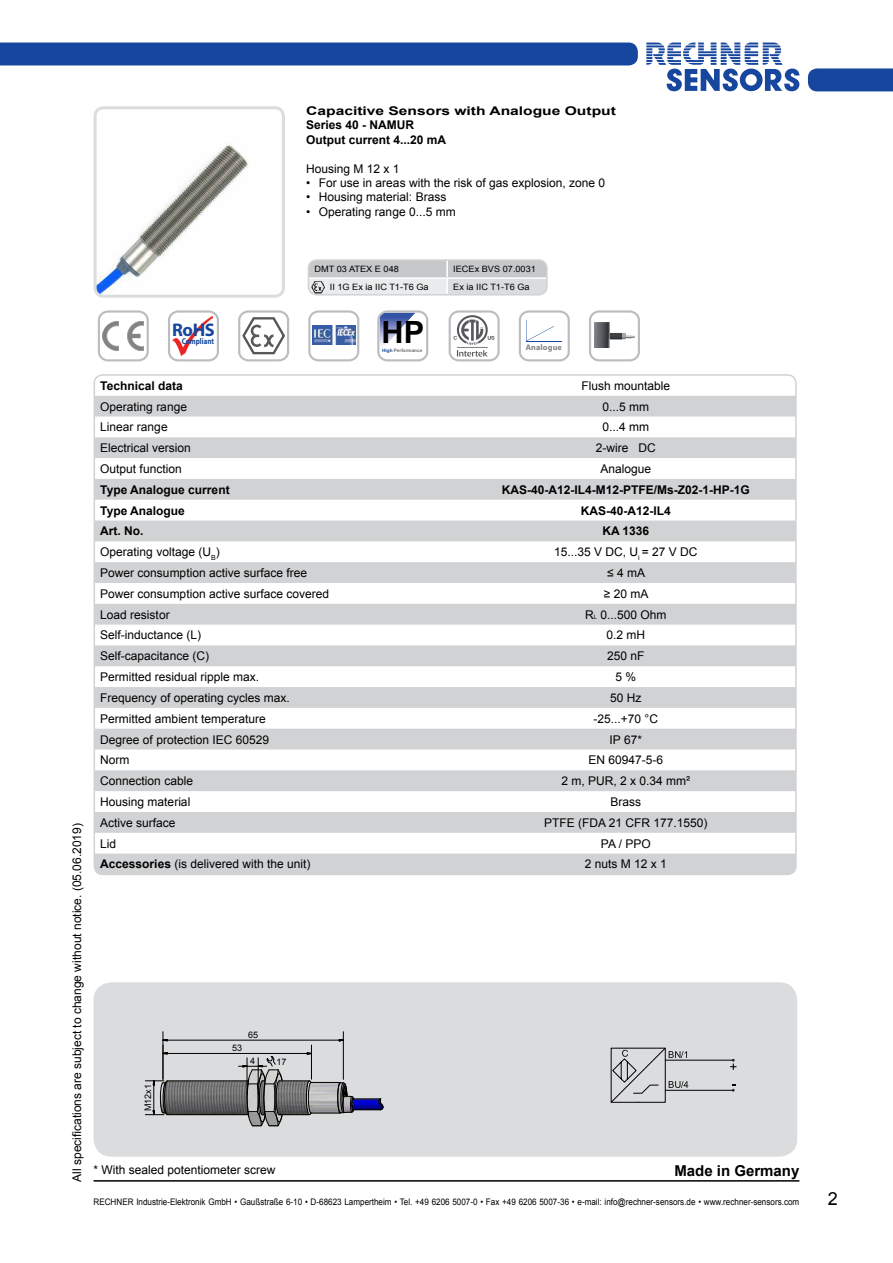
<style>
.page{position:relative;width:893px;height:1263px;background:#fff}
.page>*{position:absolute;margin:0;border:0;box-sizing:border-box;transform-origin:0 0}
.t1{font:700 30.75px "Arial";color:#000}
.t2{font:700 18.3px "Myriad Pro";color:#16469d}
.t3{font:18px "Arial";color:#000}
.t4{font:700 15px "Arial";color:#000}
.t5{font:12px "Arial";color:#000}
.t6{font:700 12px "Arial";color:#000}
.t7{font:700 12px/14.4px "Arial";color:#000;scale:1.3 1}
.t8{font:9px "Arial";color:#000;scale:.9 1}
.t9{font:9px "Arial";color:#000}
.t10{font:8.7px "Arial";color:#000;scale:1.05 1}
.t11{font:700 8.4px "Myriad Pro";color:#16469d;scale:.82 1}
.t12{font:700 8.1px "Myriad Pro";letter-spacing:.02em;color:#808284}
.t13{font:700 4.65px "Arial";color:#6d6e70}
.s1{color:#16469d}
.s2{font-size:6px}
.s3{font-weight:700}
</style>
<div class="page">
<svg style="left:646px;top:43px;width:153px;height:48px"></svg>
<div style="left:808px;top:68px;width:85px;height:23px;background:#16469d"></div>
<hr style="left:94px;top:1180px;width:705px;height:1px;background:#000">
<div style="left:0;top:43px;width:638px;height:22px;background:#16469d"></div>
<div style="left:94px;top:982px;width:703px;height:175px;background:#dbdcde;border-radius:18px"></div>
<svg style="left:730px;top:1059px;width:6px;height:11px"></svg>
<hr style="left:665px;top:1090px;width:68px;height:1px;background:#000">
<hr style="left:665px;top:1060px;width:68px;height:1px;background:#000">
<svg style="left:610px;top:1047px;width:78px;height:56px"></svg>
<svg style="left:308px;top:262px;width:237px;height:31px;background:#d6d7d9"></svg>
<div style="left:308px;top:259px;width:240px;height:37px;border:2px solid #d1d2d4;border-radius:9px"></div>
<img style="left:310px;top:281px;width:15px;height:13px">
<div style="left:98px;top:310px;width:51px;height:51px;border:2px solid #bbbdc0;border-radius:9px"></div>
<svg style="left:102px;top:321px;width:42px;height:30px"></svg>
<div style="left:168px;top:310px;width:51px;height:51px;border:2px solid #bbbdc0;border-radius:9px"></div>
<img style="left:173px;top:316px;width:40px;height:40px">
<svg style="left:519px;top:310px;width:51px;height:51px"></svg>
<div style="left:526px;top:344px;width:36px;height:8px;background:#fff"></div>
<div style="left:449px;top:310px;width:51px;height:51px;border:2px solid #bbbdc0;border-radius:9px"></div>
<svg style="left:453px;top:315px;width:41px;height:42px"></svg>
<div style="left:308px;top:310px;width:51px;height:51px;border:2px solid #bbbdc0;border-radius:9px"></div>
<img style="left:312px;top:325px;width:43px;height:20px">
<div style="left:238px;top:310px;width:51px;height:51px;border:2px solid #bbbdc0;border-radius:9px"></div>
<svg style="left:242px;top:317px;width:43px;height:37px"></svg>
<div style="left:589px;top:310px;width:51px;height:51px;border:2px solid #bbbdc0;border-radius:9px"></div>
<img style="left:594px;top:323px;width:41px;height:24px">
<svg style="left:377px;top:310px;width:51px;height:51px"></svg>
<img style="left:162px;top:1070px;width:182px;height:46px">
<hr style="left:279px;top:1114px;width:30px;height:1px;background:#000">
<hr style="left:167px;top:1114px;width:81px;height:1px;background:#000">
<hr style="left:279px;top:1080px;width:30px;height:1px;background:#000">
<hr style="left:167px;top:1080px;width:81px;height:1px;background:#000">
<svg style="left:306px;top:1080px;width:77px;height:35px"></svg>
<svg style="left:145px;top:1078px;width:23px;height:38px"></svg>
<hr style="left:167px;top:1040px;width:172px;height:1px;background:#000">
<hr style="left:343px;top:1032px;width:1px;height:47px;background:#000">
<hr style="left:163px;top:1032px;width:1px;height:47px;background:#000">
<hr style="left:167px;top:1053px;width:140px;height:1px;background:#000">
<hr style="left:311px;top:1045px;width:1px;height:34px;background:#000">
<svg style="left:239px;top:1056px;width:44px;height:70px"></svg>
<hr style="left:258px;top:1058px;width:1px;height:36px;background:#000">
<hr style="left:247px;top:1058px;width:1px;height:36px;background:#000">
<img style="left:98px;top:110px;width:183px;height:184px">
<div style="left:94px;top:106px;width:191px;height:192px;border:3px solid #dbdcde;border-radius:9px"></div>
<svg style="left:94px;top:396px;width:700px;height:478px;fill:#d4d5d6"></svg>
<div style="left:94px;top:374px;width:703px;height:501px;border:2px solid #d1d2d4;border-radius:9px"></div>
<p class="t7" style="left:306px;top:105px;width:240px">Capacitive Sensors with Analogue Output<br>Series 40 - NAMUR<br>Output current 4...20 mA</p>
<p class="t5" style="left:306px;top:164px;width:95px">Housing M 12 x 1</p>
<p class="t5" style="left:306px;top:175px;width:300px">• For use in areas with the risk of gas explosion, zone 0</p>
<p class="t5" style="left:306px;top:189px;width:142px">• Housing material: Brass</p>
<p class="t5" style="left:306px;top:204px;width:151px">• Operating range 0...5 mm</p>
<p class="t10" style="left:314px;top:266px;width:82px">DMT 03 ATEX E 048</p>
<p class="t10" style="left:453px;top:266px;width:80px">IECEx BVS 07.0031</p>
<p class="t10" style="left:330px;top:284px;width:96px">II 1G Ex ia IIC T1-T6 Ga</p>
<p class="t10" style="left:453px;top:284px;width:74px">Ex ia IIC T1-T6 Ga</p>
<h2 class="t2" style="left:172px;top:323px;width:44px">RoHS</h2>
<p class="t11" style="left:182px;top:338px;width:41px">Compliant</p>
<h1 class="t1" style="left:382px;top:321px;width:44px">HP</h1>
<p class="t13" style="left:382px;top:349px;width:41px"><span class="s1">High</span> Performance</p>
<p class="t12" style="left:526px;top:344px;width:38px">Analogue</p>
<p class="t5" style="left:69px;top:1181px;width:360px;rotate:-90deg">All specifications are subject to change without notice. (05.06.2019)</p>
<p class="t6" style="left:100px;top:381px;width:84px">Technical data</p>
<p class="t5" style="left:581px;top:381px;width:90px">Flush mountable</p>
<p class="t5" style="left:100px;top:402px;width:88px">Operating range</p>
<p class="t5" style="left:602px;top:402px;width:48px">0...5 mm</p>
<p class="t5" style="left:100px;top:423px;width:69px">Linear range</p>
<p class="t5" style="left:602px;top:423px;width:48px">0...4 mm</p>
<p class="t5" style="left:100px;top:443px;width:92px">Electrical version</p>
<p class="t5" style="left:596px;top:443px;width:61px">2-wire DC</p>
<p class="t5" style="left:100px;top:464px;width:83px">Output function</p>
<p class="t5" style="left:600px;top:464px;width:52px">Analogue</p>
<p class="t6" style="left:100px;top:485px;width:131px">Type Analogue current</p>
<p class="t6" style="left:502px;top:485px;width:250px">KAS-40-A12-IL4-M12-PTFE/Ms-Z02-1-HP-1G</p>
<p class="t6" style="left:100px;top:506px;width:86px">Type Analogue</p>
<p class="t6" style="left:581px;top:506px;width:92px">KAS-40-A12-IL4</p>
<p class="t6" style="left:100px;top:527px;width:45px">Art. No.</p>
<p class="t6" style="left:602px;top:527px;width:48px">KA 1336</p>
<p class="t5" style="left:100px;top:547px;width:121px">Operating voltage (U<sub>B</sub>)</p>
<p class="t5" style="left:554px;top:547px;width:145px">15...35 V DC, U<sub>i</sub> = 27 V DC</p>
<p class="t5" style="left:100px;top:568px;width:208px">Power consumption active surface free</p>
<p class="t5" style="left:607px;top:565px;width:39px">≤ 4 mA</p>
<p class="t5" style="left:100px;top:589px;width:230px">Power consumption active surface covered</p>
<p class="t5" style="left:604px;top:586px;width:46px">≥ 20 mA</p>
<p class="t5" style="left:100px;top:610px;width:71px">Load resistor</p>
<p class="t5" style="left:585px;top:610px;width:83px">R<span class="s2">L</span> 0...500 Ohm</p>
<p class="t5" style="left:100px;top:631px;width:102px">Self-inductance (L)</p>
<p class="t5" style="left:606px;top:631px;width:40px">0.2 mH</p>
<p class="t5" style="left:100px;top:651px;width:110px">Self-capacitance (C)</p>
<p class="t5" style="left:607px;top:651px;width:39px">250 nF</p>
<p class="t5" style="left:100px;top:672px;width:160px">Permitted residual ripple max.</p>
<p class="t5" style="left:615px;top:672px;width:22px">5 %</p>
<p class="t5" style="left:100px;top:693px;width:191px">Frequency of operating cycles max.</p>
<p class="t5" style="left:610px;top:693px;width:33px">50 Hz</p>
<p class="t5" style="left:100px;top:714px;width:167px">Permitted ambient temperature</p>
<p class="t5" style="left:594px;top:714px;width:66px">-25...+70 °C</p>
<p class="t5" style="left:100px;top:735px;width:170px">Degree of protection IEC 60529</p>
<p class="t5" style="left:610px;top:735px;width:34px">IP 67*</p>
<p class="t5" style="left:100px;top:756px;width:31px">Norm</p>
<p class="t5" style="left:588px;top:756px;width:76px">EN 60947-5-6</p>
<p class="t5" style="left:100px;top:776px;width:94px">Connection cable</p>
<p class="t5" style="left:561px;top:776px;width:130px">2 m, PUR, 2 x 0.34 mm²</p>
<p class="t5" style="left:100px;top:797px;width:92px">Housing material</p>
<p class="t5" style="left:610px;top:797px;width:32px">Brass</p>
<p class="t5" style="left:100px;top:818px;width:77px">Active surface</p>
<p class="t5" style="left:544px;top:818px;width:165px">PTFE (FDA 21 CFR 177.1550)</p>
<p class="t5" style="left:100px;top:839px;width:18px">Lid</p>
<p class="t5" style="left:601px;top:839px;width:51px">PA / PPO</p>
<p class="t5" style="left:100px;top:860px;width:212px"><span class="s3">Accessories</span> (is delivered with the unit)</p>
<p class="t5" style="left:585px;top:860px;width:84px">2 nuts M 12 x 1</p>
<p class="t9" style="left:248px;top:1028px;width:11px">65</p>
<p class="t9" style="left:142px;top:1111px;width:28px;rotate:-90deg">M x1</p>
<p class="t9" style="left:142px;top:1104px;width:11px;rotate:-90deg">12</p>
<p class="t9" style="left:232px;top:1042px;width:12px">53</p>
<p class="t9" style="left:250px;top:1055px;width:7px">4</p>
<p class="t9" style="left:277px;top:1056px;width:12px">17</p>
<p class="t5" style="left:94px;top:1165px;width:184px">* With sealed potentiometer screw</p>
<p class="t4" style="left:674px;top:1165px;width:127px">Made in Germany</p>
<p class="t8" style="left:94px;top:1196px;width:786px">RECHNER Industrie-Elektronik GmbH • Gaußstraße 6-10 • D-68623 Lampertheim • Tel. +49 6206 5007-0 • Fax +49 6206 5007-36 • e-mail: info@rechner-sensors.de • www.rechner-sensors.com</p>
<h3 class="t3" style="left:828px;top:1192px;width:12px">2</h3>
</div>
